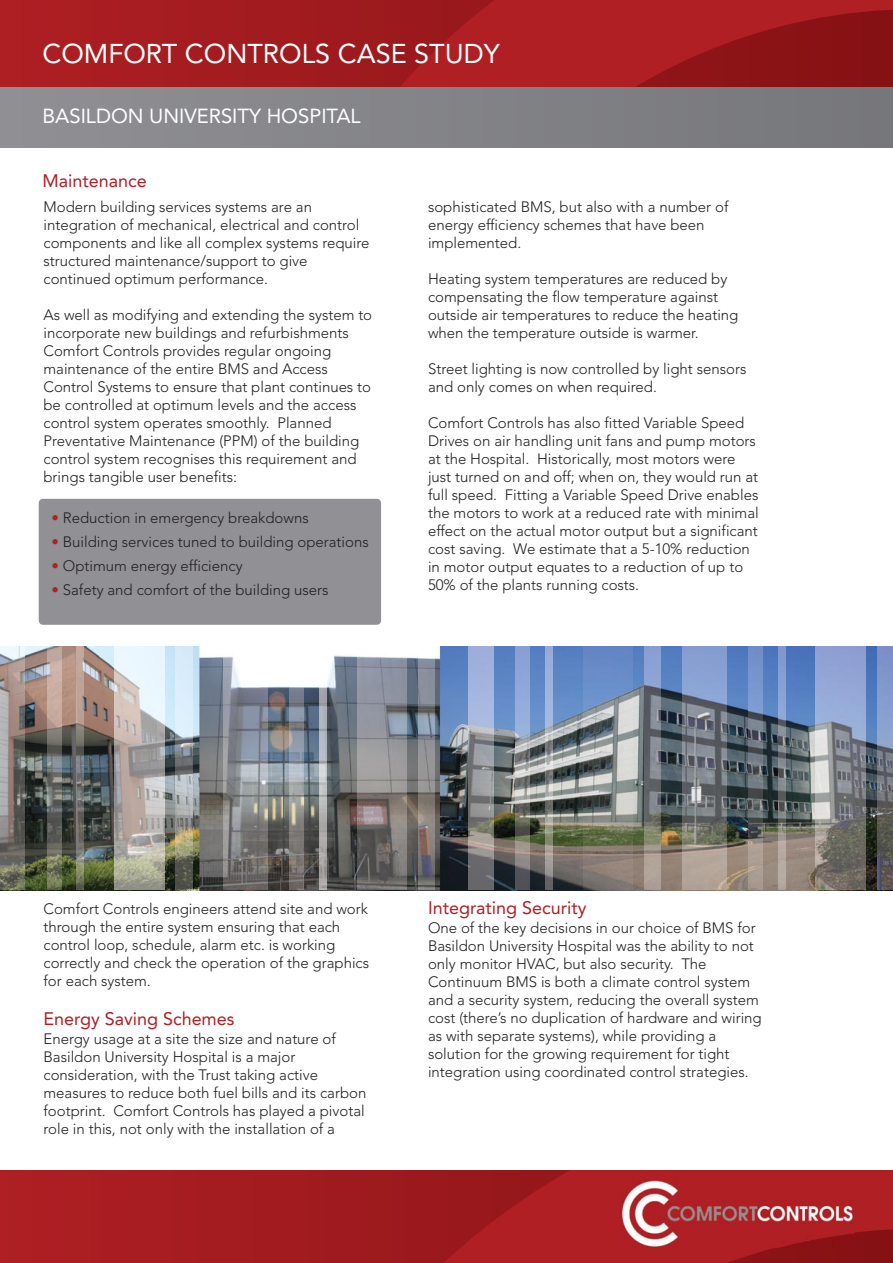
<style>
.page{position:relative;width:893px;height:1263px;background:#fff}
.page>*{position:absolute;margin:0;border:0;box-sizing:border-box;transform-origin:0 0}
.t1{font:27px "Avenir";color:#fff}
.t2{font:20.25px "Avenir";color:#fff}
.t3{font:18px "Avenir";color:#af1f24}
.t4{font:300 15px/18px "Avenir";color:#231f20}
.s1{color:#af1f24}
</style>
<div class="page">
<img style="left:0;top:646px;width:893px;height:245px">
<img style="left:176px;top:646px;width:16px;height:243px">
<img style="left:114px;top:646px;width:50px;height:243px">
<img style="left:77px;top:646px;width:7px;height:243px">
<img style="left:47px;top:646px;width:14px;height:243px">
<img style="left:0;top:646px;width:25px;height:243px">
<img style="left:418px;top:646px;width:17px;height:243px">
<img style="left:357px;top:646px;width:50px;height:243px">
<img style="left:319px;top:646px;width:7px;height:243px">
<img style="left:290px;top:646px;width:14px;height:243px">
<img style="left:223px;top:646px;width:44px;height:243px">
<img style="left:644px;top:646px;width:17px;height:243px">
<img style="left:583px;top:646px;width:50px;height:243px">
<img style="left:545px;top:646px;width:7px;height:243px">
<img style="left:516px;top:646px;width:14px;height:243px">
<img style="left:468px;top:646px;width:25px;height:243px">
<img style="left:877px;top:646px;width:16px;height:243px">
<img style="left:816px;top:646px;width:50px;height:243px">
<img style="left:778px;top:646px;width:7px;height:243px">
<img style="left:749px;top:646px;width:14px;height:243px">
<img style="left:682px;top:646px;width:44px;height:243px">
<div style="left:0;top:0;width:893px;height:87px;background:#a71d21"></div>
<svg style="left:301px;top:0;width:592px;height:87px"></svg>
<div style="left:0;top:88px;width:893px;height:60px;background:#838488"></div>
<div style="left:0;top:1170px;width:893px;height:93px;background:#a81d21"></div>
<svg style="left:308px;top:1170px;width:585px;height:93px;fill:#9f1a1e"></svg>
<img style="left:621px;top:1178px;width:232px;height:70px">
<div style="left:39px;top:499px;width:342px;height:126px;background:#919095;border-radius:4px"></div>
<h1 class="t1" style="left:43px;top:43px;width:459px">COMFORT CONTROLS CASE STUDY</h1>
<h2 class="t2" style="left:43px;top:108px;width:320px">BASILDON UNIVERSITY HOSPITAL</h2>
<p class="t3" style="left:43px;top:174px;width:106px">Maintenance</p>
<p class="t4" style="left:44px;top:199px;width:327px">Modern building services systems are an integration of mechanical, electrical and control components and like all complex systems require structured maintenance/support to give continued optimum performance.</p>
<p class="t4" style="left:44px;top:307px;width:330px">As well as modifying and extending the system to incorporate new buildings and refurbishments Comfort Controls provides regular ongoing maintenance of the entire BMS and Access Control Systems to ensure that plant continues to be controlled at optimum levels and the access control system operates smoothly. Planned Preventative Maintenance (PPM) of the building control system recognises this requirement and brings tangible user benefits:</p>
<p class="t4" style="left:52px;top:510px;width:259px"><span class="s1">•</span> Reduction in emergency breakdowns</p>
<p class="t4" style="left:52px;top:534px;width:319px"><span class="s1">•</span> Building services tuned to building operations</p>
<p class="t4" style="left:52px;top:558px;width:193px"><span class="s1">•</span> Optimum energy efficiency</p>
<p class="t4" style="left:52px;top:582px;width:279px"><span class="s1">•</span> Safety and comfort of the building users</p>
<p class="t4" style="left:428px;top:199px;width:302px">sophisticated BMS, but also with a number of energy efficiency schemes that have been implemented.</p>
<p class="t4" style="left:428px;top:271px;width:312px">Heating system temperatures are reduced by compensating the flow temperature against outside air temperatures to reduce the heating when the temperature outside is warmer.</p>
<p class="t4" style="left:428px;top:361px;width:320px">Street lighting is now controlled by light sensors and only comes on when required.</p>
<p class="t4" style="left:428px;top:415px;width:332px">Comfort Controls has also fitted Variable Speed Drives on air handling unit fans and pump motors at the Hospital. Historically, most motors were just turned on and off; when on, they would run at full speed. Fitting a Variable Speed Drive enables the motors to work at a reduced rate with minimal effect on the actual motor output but a significant cost saving. We estimate that a 5-10% reduction in motor output equates to a reduction of up to 50% of the plants running costs.</p>
<p class="t4" style="left:44px;top:901px;width:327px">Comfort Controls engineers attend site and work through the entire system ensuring that each control loop, schedule, alarm etc. is working correctly and check the operation of the graphics for each system.</p>
<p class="t3" style="left:43px;top:1011px;width:193px">Energy Saving Schemes</p>
<p class="t4" style="left:44px;top:1031px;width:324px">Energy usage at a site the size and nature of Basildon University Hospital is a major consideration, with the Trust taking active measures to reduce both fuel bills and its carbon footprint. Comfort Controls has played a pivotal role in this, not only with the installation of a</p>
<p class="t3" style="left:428px;top:900px;width:160px">Integrating Security</p>
<p class="t4" style="left:428px;top:920px;width:335px">One of the key decisions in our choice of BMS for Basildon University Hospital was the ability to not only monitor HVAC, but also security. The Continuum BMS is both a climate control system and a security system, reducing the overall system cost (there’s no duplication of hardware and wiring as with separate systems), while providing a solution for the growing requirement for tight integration using coordinated control strategies.</p>
</div>
